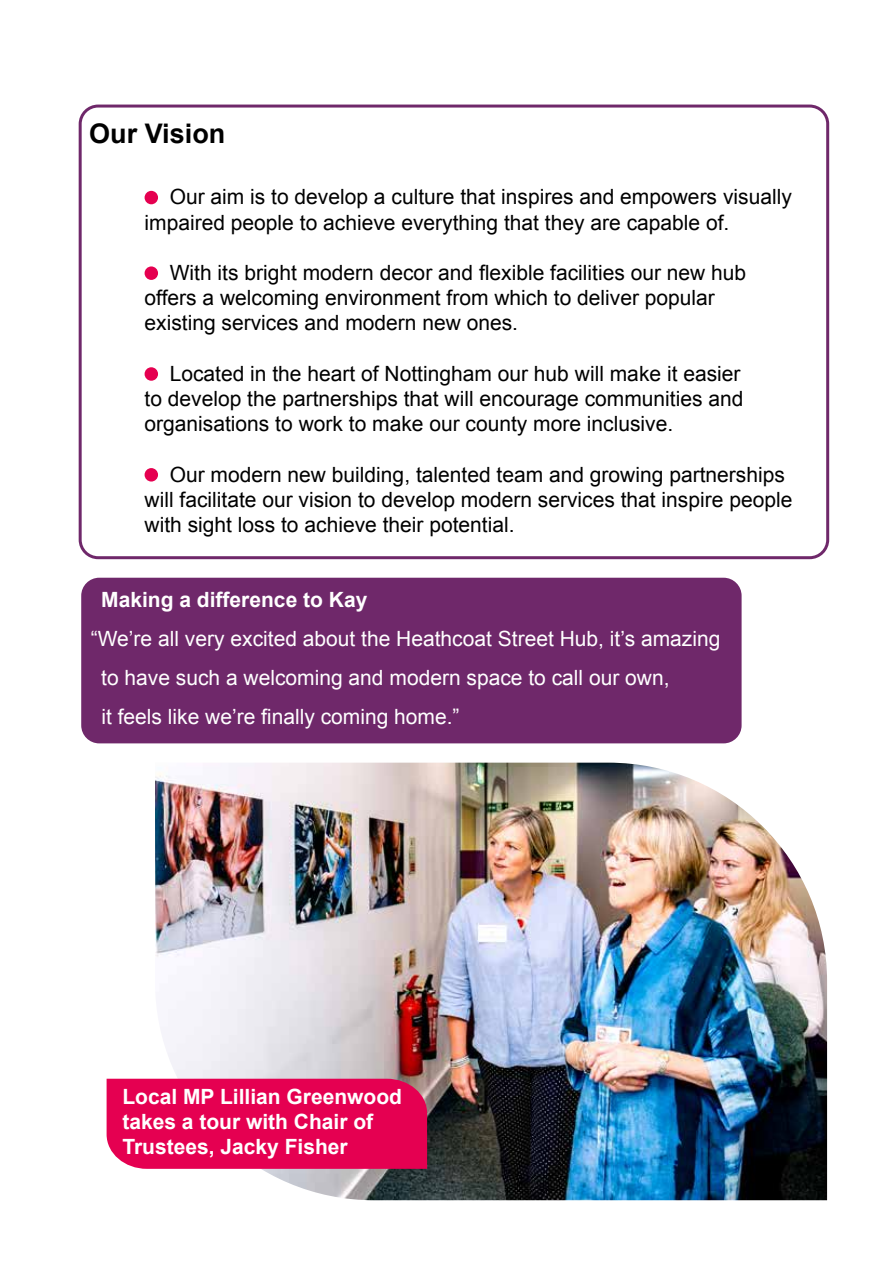
<style>
.page{position:relative;width:893px;height:1263px;background:#fff}
.page>*{position:absolute;margin:0;border:0;box-sizing:border-box;transform-origin:0 0}
.t1{font:700 27px "Arial";color:#000}
.t2{font:21px/25.2px "Arial";color:#000}
.t3{font:21px/39px "Arial";color:#fff}
.t4{font:700 21px/25.2px "Arial";color:#fff}
</style>
<div class="page">
<div style="left:81px;top:578px;width:661px;height:165px;background:#6f286a;border-radius:18px"></div>
<div style="left:145px;top:191px;width:13px;height:13px;background:#e50050;border-radius:50%"></div>
<div style="left:145px;top:266px;width:13px;height:14px;background:#e50050;border-radius:50%"></div>
<div style="left:145px;top:367px;width:13px;height:14px;background:#e50050;border-radius:50%"></div>
<div style="left:145px;top:468px;width:13px;height:13px;background:#e50050;border-radius:50%"></div>
<img style="left:155px;top:763px;width:672px;height:437px">
<div style="left:107px;top:1079px;width:320px;height:90px;background:#e50051"></div>
<div style="left:79px;top:105px;width:750px;height:454px;border:3px solid #6f286a;border-radius:18px"></div>
<p class="t1" style="left:89px;top:116px;width:138px">Our Vision</p>
<p class="t2" style="left:145px;top:185px;width:649px;text-indent:25px">Our aim is to develop a culture that inspires and empowers visually impaired people to achieve everything that they are capable of.</p>
<p class="t2" style="left:145px;top:260px;width:603px;text-indent:25px">With its bright modern decor and flexible facilities our new hub offers a welcoming environment from which to deliver popular existing services and modern new ones.</p>
<p class="t2" style="left:145px;top:361px;width:600px;text-indent:25px">Located in the heart of Nottingham our hub will make it easier to develop the partnerships that will encourage communities and organisations to work to make our county more inclusive.</p>
<p class="t2" style="left:145px;top:462px;width:649px;text-indent:25px">Our modern new building, talented team and growing partnerships will facilitate our vision to develop modern services that inspire people with sight loss to achieve their potential.</p>
<p class="t4" style="left:101px;top:587px;width:268px">Making a difference to Kay</p>
<p class="t3" style="left:101px;top:619px;width:621px;text-indent:-10px">“We’re all very excited about the Heathcoat Street Hub, it’s amazing to have such a welcoming and modern space to call our own,<br>it feels like we’re finally coming home.”</p>
<p class="t4" style="left:122px;top:1084px;width:281px">Local MP Lillian Greenwood takes a tour with Chair of<br>Trustees, Jacky Fisher</p>
</div>
